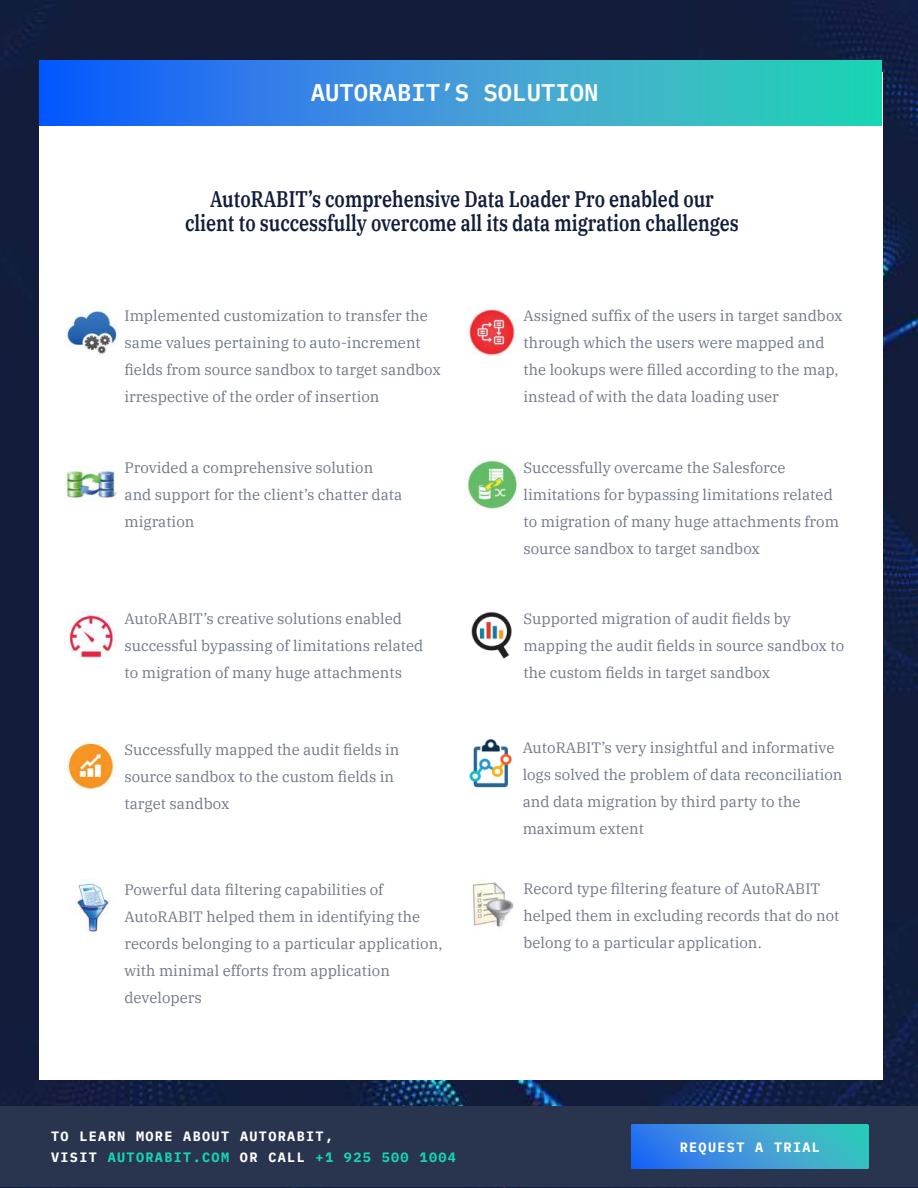
<style>
.page{position:relative;width:918px;height:1188px;background:#fff}
.page>*{position:absolute;margin:0;border:0;box-sizing:border-box;transform-origin:0 0}
.t1{font:600 24px "IBM Plex Mono";color:#fff}
.t2{font:600 22.5px/24px "IBM Plex Serif";color:#111d3a;text-align:center;scale:.8 1}
.t3{font:15px/27px "IBM Plex Serif";color:#6f7788}
.t4{font:700 13.5px/21px "IBM Plex Mono";letter-spacing:.1em;color:#fff}
.s1{color:#17d5b3}
</style>
<div class="page">
<img style="left:0;top:0;width:918px;height:1188px">
<div style="left:0;top:1106px;width:918px;height:81px;background:#29344f"></div>
<div style="left:39px;top:72px;width:843px;height:1008px;background:#fff"></div>
<img style="left:39px;top:60px;width:843px;height:66px">
<img style="left:64px;top:306px;width:54px;height:49px">
<img style="left:64px;top:466px;width:54px;height:35px">
<img style="left:64px;top:612px;width:54px;height:47px">
<img style="left:64px;top:742px;width:54px;height:47px">
<img style="left:469px;top:739px;width:43px;height:49px">
<img style="left:465px;top:307px;width:51px;height:50px">
<img style="left:466px;top:459px;width:52px;height:51px">
<img style="left:471px;top:612px;width:41px;height:47px">
<img style="left:75px;top:880px;width:35px;height:54px">
<img style="left:472px;top:881px;width:42px;height:46px">
<img style="left:632px;top:1124px;width:236px;height:45px">
<h1 class="t1" style="left:311px;top:83px;width:290px">AUTORABIT’S SOLUTION</h1>
<h2 class="t2" style="left:185px;top:189px;width:694px">AutoRABIT’s comprehensive Data Loader Pro enabled our client to successfully overcome all its data migration challenges</h2>
<p class="t3" style="left:124px;top:304px;width:318px">Implemented customization to transfer the same values pertaining to auto-increment fields from source sandbox to target sandbox irrespective of the order of insertion</p>
<p class="t3" style="left:524px;top:301px;width:321px">Assigned suffix of the users in target sandbox through which the users were mapped and the lookups were filled according to the map, instead of with the data loading user</p>
<p class="t3" style="left:124px;top:455px;width:279px">Provided a comprehensive solution and support for the client’s chatter data migration</p>
<p class="t3" style="left:524px;top:455px;width:317px">Successfully overcame the Salesforce limitations for bypassing limitations related to migration of many huge attachments from source sandbox to target sandbox</p>
<p class="t3" style="left:124px;top:607px;width:300px">AutoRABIT’s creative solutions enabled successful bypassing of limitations related to migration of many huge attachments</p>
<p class="t3" style="left:524px;top:604px;width:322px">Supported migration of audit fields by mapping the audit fields in source sandbox to the custom fields in target sandbox</p>
<p class="t3" style="left:124px;top:735px;width:276px">Successfully mapped the audit fields in source sandbox to the custom fields in target sandbox</p>
<p class="t3" style="left:124px;top:875px;width:319px">Powerful data filtering capabilities of AutoRABIT helped them in identifying the records belonging to a particular application, with minimal efforts from application developers</p>
<p class="t3" style="left:523px;top:736px;width:321px">AutoRABIT’s very insightful and informative logs solved the problem of data reconciliation and data migration by third party to the maximum extent</p>
<p class="t3" style="left:524px;top:874px;width:318px">Record type filtering feature of AutoRABIT helped them in excluding records that do not belong to a particular application.</p>
<p class="t4" style="left:51px;top:1127px;width:406px">TO LEARN MORE ABOUT AUTORABIT,<br>VISIT <span class="s1">AUTORABIT.COM</span> OR CALL <span class="s1">+1 925 500 1004</span></p>
<p class="t4" style="left:680px;top:1138px;width:142px">REQUEST A TRIAL</p>
</div>
